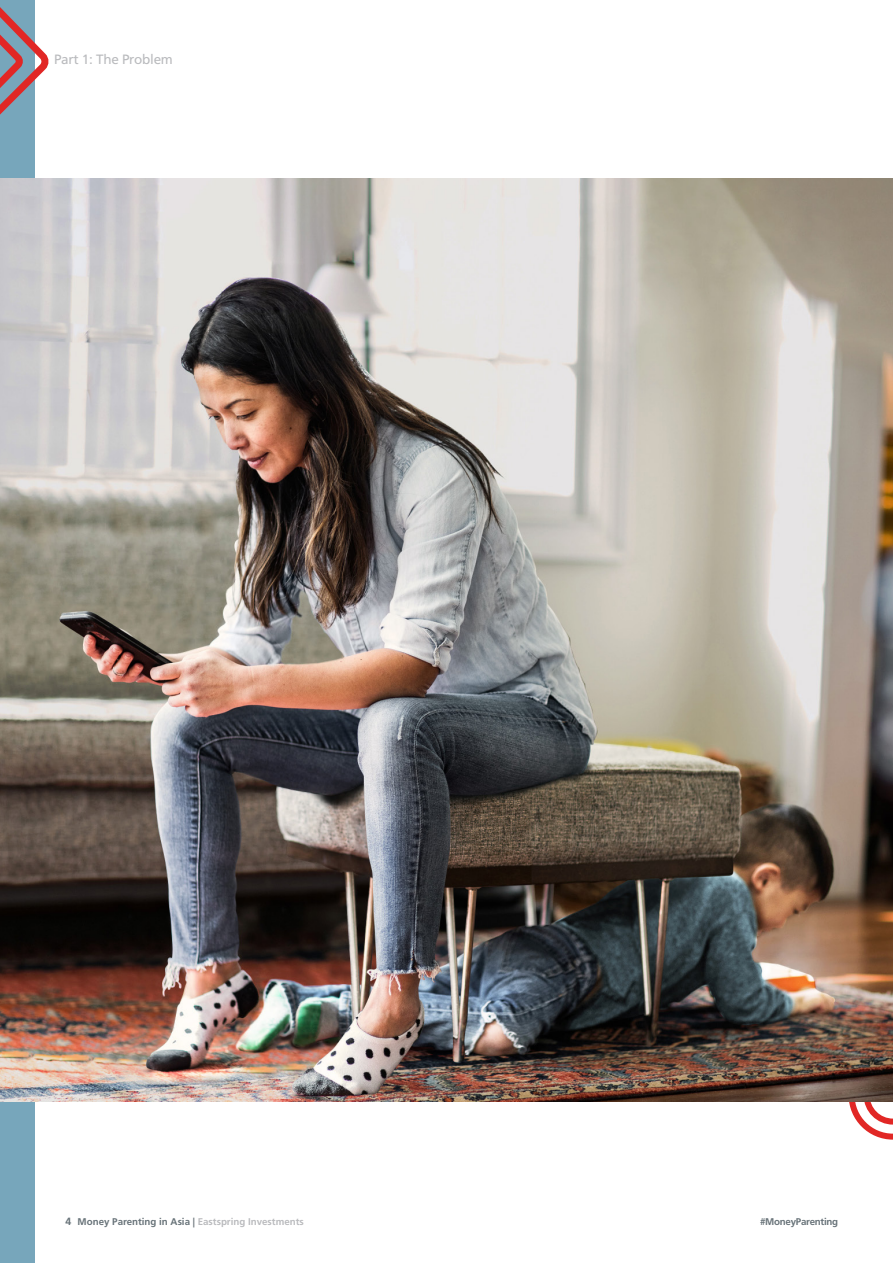
<style>
.page{position:relative;width:893px;height:1263px;background:#fff}
.page>*{position:absolute;margin:0;border:0;box-sizing:border-box;transform-origin:0 0}
.t1{font:13.5px "Frutiger LT Std";letter-spacing:-.02em;color:#babbbe}
.t2{font:700 9.75px "Frutiger LT Std";color:#687379}
.t3{font:700 9.75px "Frutiger LT Std";letter-spacing:-.025em;color:#687379}
.s1{font-size:10.5px}
.s2{color:#babbbe}
</style>
<div class="page">
<div style="left:0;top:0;width:34px;height:1263px;background:#77a6bb"></div>
<svg style="left:849px;top:1102px;width:44px;height:37px"></svg>
<svg style="left:0;top:0;width:49px;height:138px"></svg>
<img style="left:0;top:179px;width:893px;height:923px">
<p class="t1" style="left:54px;top:52px;width:120px">Part 1: The Problem</p>
<p class="t2" style="left:66px;top:1216px;width:240px"><span class="s1">4</span> Money Parenting in Asia | <span class="s2">Eastspring Investments</span></p>
<p class="t3" style="left:760px;top:1216px;width:80px">#MoneyParenting</p>
</div>
